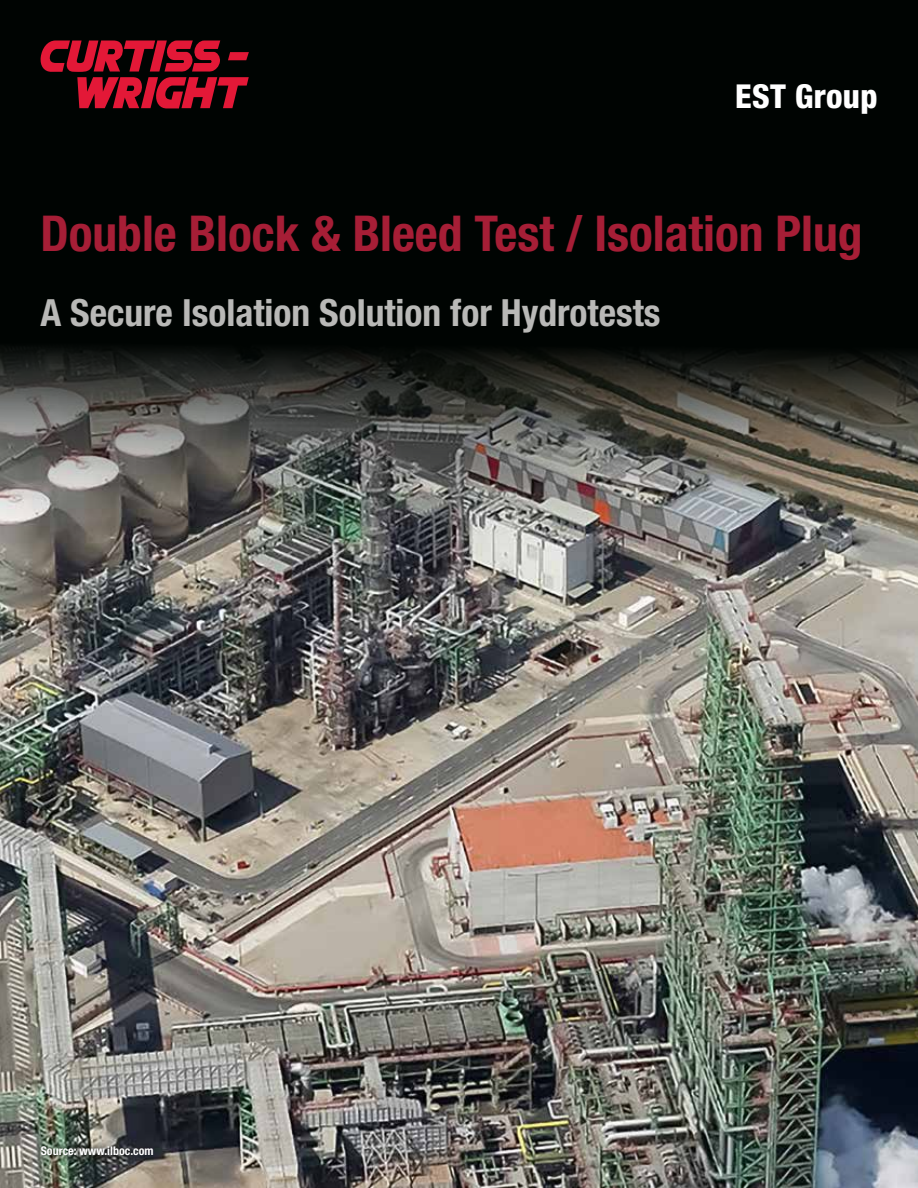
<style>
.page{position:relative;width:918px;height:1188px;background:#fff}
.page>*{position:absolute;margin:0;border:0;box-sizing:border-box;transform-origin:0 0}
.t1{font:700 condensed 49.5px "Helvetica Neue LT Std";color:#a61e36}
.t2{font:700 condensed 37.5px "Helvetica Neue LT Std";color:#b9b9b7}
.t3{font:800 condensed 33px "Helvetica Neue LT Std";letter-spacing:.01em;color:#fff}
.t4{font:700 condensed 12px "Helvetica Neue LT Std";color:#fff}
</style>
<div class="page">
<img style="left:0;top:0;width:918px;height:1188px">
<svg style="left:40px;top:40px;width:209px;height:69px;background:#750e1d"></svg>
<svg style="left:32px;top:1138px;width:130px;height:26px;background:#4f5550"></svg>
<p class="t3" style="left:735px;top:76px;width:144px">EST Group</p>
<h1 class="t1" style="left:40px;top:203px;width:824px">Double Block &amp; Bleed Test / Isolation Plug</h1>
<p class="t2" style="left:40px;top:290px;width:622px">A Secure Isolation Solution for Hydrotests</p>
<p class="t4" style="left:41px;top:1144px;width:115px">Source: www.ilboc.com</p>
</div>
